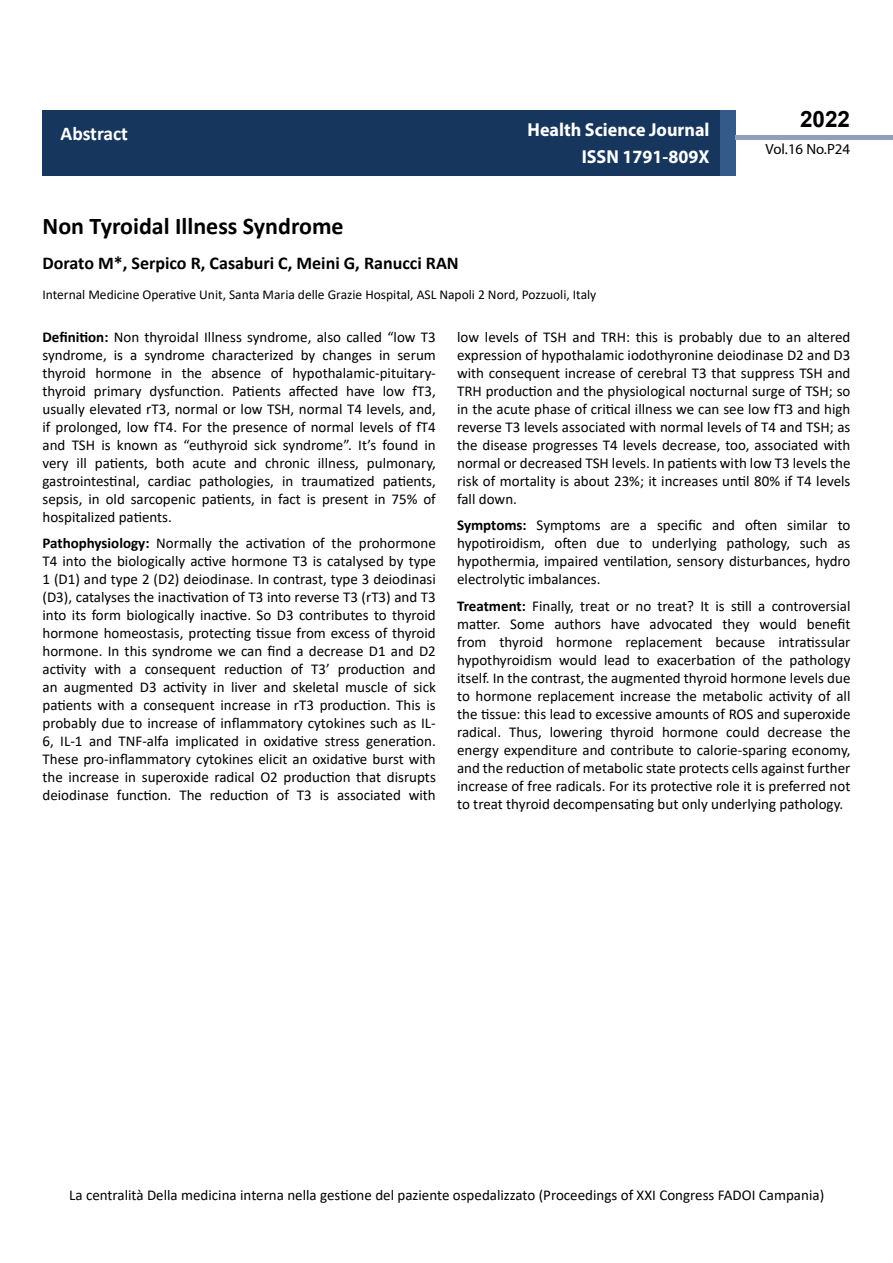
<style>
.page{position:relative;width:893px;height:1263px;background:#fff}
.page>*{position:absolute;margin:0;border:0;box-sizing:border-box;transform-origin:0 0}
.t1{font:700 24px "Calibri";color:#000}
.t2{font:700 22.5px "Arial";color:#000}
.t3{font:700 19.5px "Calibri";color:#fff}
.t4{font:700 18.75px/27.2px "Myriad Pro";color:#fff;text-align:right;scale:.96 1}
.t5{font:700 18px "Calibri";color:#000}
.t6{font:15px/18px "Calibri";color:#000;text-align:justify}
.t7{font:14.85px "Myriad Pro";color:#000}
.t8{font:13.5px "Calibri";color:#000}
.s1{font-weight:700}
</style>
<div class="page">
<div style="left:43px;top:110px;width:678px;height:66px;background:#16365d"></div>
<div style="left:720px;top:110px;width:16px;height:66px;background:#345a8a"></div>
<div style="left:736px;top:135px;width:157px;height:5px;background:#929fbc"></div>
<h3 class="t3" style="left:61px;top:120px;width:69px">Abstract</h3>
<p class="t4" style="left:528px;top:116px;width:191px">Health Science Journal<br>ISSN 1791-809X</p>
<h2 class="t2" style="left:800px;top:104px;width:52px">2022</h2>
<p class="t7" style="left:766px;top:140px;width:86px">Vol.16 No.P24</p>
<h1 class="t1" style="left:43px;top:209px;width:303px">Non Tyroidal Illness Syndrome</h1>
<p class="t5" style="left:43px;top:251px;width:418px">Dorato M*, Serpico R, Casaburi C, Meini G, Ranucci RAN</p>
<p class="t8" style="left:43px;top:285px;width:555px">Internal Medicine Operative Unit, Santa Maria delle Grazie Hospital, ASL Napoli 2 Nord, Pozzuoli, Italy</p>
<p class="t6" style="left:43px;top:328px;width:395px"><span class="s1">Definition:</span> Non thyroidal Illness syndrome, also called “low T3 syndrome, is a syndrome characterized by changes in serum thyroid hormone in the absence of hypothalamic-pituitary&shy;thyroid primary dysfunction. Patients affected have low fT3, usually elevated rT3, normal or low TSH, normal T4 levels, and, if prolonged, low fT4. For the presence of normal levels of fT4 and TSH is known as “euthyroid sick syndrome”. It’s found in very ill patients, both acute and chronic illness, pulmonary, gastrointestinal, cardiac pathologies, in traumatized patients, sepsis, in old sarcopenic patients, in fact is present in 75% of hospitalized patients.</p>
<p class="t6" style="left:43px;top:534px;width:395px"><span class="s1">Pathophysiology:</span> Normally the activation of the prohormone T4 into the biologically active hormone T3 is catalysed by type 1 (D1) and type 2 (D2) deiodinase. In contrast, type 3 deiodinasi (D3), catalyses the inactivation of T3 into reverse T3 (rT3) and T3 into its form biologically inactive. So D3 contributes to thyroid hormone homeostasis, protecting tissue from excess of thyroid hormone. In this syndrome we can find a decrease D1 and D2 activity with a consequent reduction of T3’ production and an augmented D3 activity in liver and skeletal muscle of sick patients with a consequent increase in rT3 production. This is probably due to increase of inflammatory cytokines such as IL-6, IL-1 and TNF-alfa implicated in oxidative stress generation.<br>These pro-inflammatory cytokines elicit an oxidative burst with the increase in superoxide radical O2 production that disrupts deiodinase function. The reduction of T3 is associated with</p>
<p class="t6" style="left:457px;top:328px;width:395px">low levels of TSH and TRH: this is probably due to an altered expression of hypothalamic iodothyronine deiodinase D2 and D3 with consequent increase of cerebral T3 that suppress TSH and TRH production and the physiological nocturnal surge of TSH; so in the acute phase of critical illness we can see low fT3 and high reverse T3 levels associated with normal levels of T4 and TSH; as the disease progresses T4 levels decrease, too, associated with normal or decreased TSH levels. In patients with low T3 levels the risk of mortality is about 23%; it increases until 80% if T4 levels fall down.</p>
<p class="t6" style="left:457px;top:516px;width:395px"><span class="s1">Symptoms:</span> Symptoms are a specific and often similar to hypotiroidism, often due to underlying pathology, such as hypothermia, impaired ventilation, sensory disturbances, hydro electrolytic imbalances.</p>
<p class="t6" style="left:457px;top:597px;width:395px"><span class="s1">Treatment:</span> Finally, treat or no treat? It is still a controversial matter. Some authors have advocated they would benefit from thyroid hormone replacement because intratissular hypothyroidism would lead to exacerbation of the pathology itself. In the contrast, the augmented thyroid hormone levels due to hormone replacement increase the metabolic activity of all the tissue: this lead to excessive amounts of ROS and superoxide radical. Thus, lowering thyroid hormone could decrease the energy expenditure and contribute to calorie-sparing economy, and the reduction of metabolic state protects cells against further increase of free radicals. For its protective role it is preferred not to treat thyroid decompensating but only underlying pathology.</p>
<p class="t6" style="left:69px;top:1186px;width:756px">La centralità Della medicina interna nella gestione del paziente ospedalizzato (Proceedings of XXI Congress FADOI Campania)</p>
</div>
